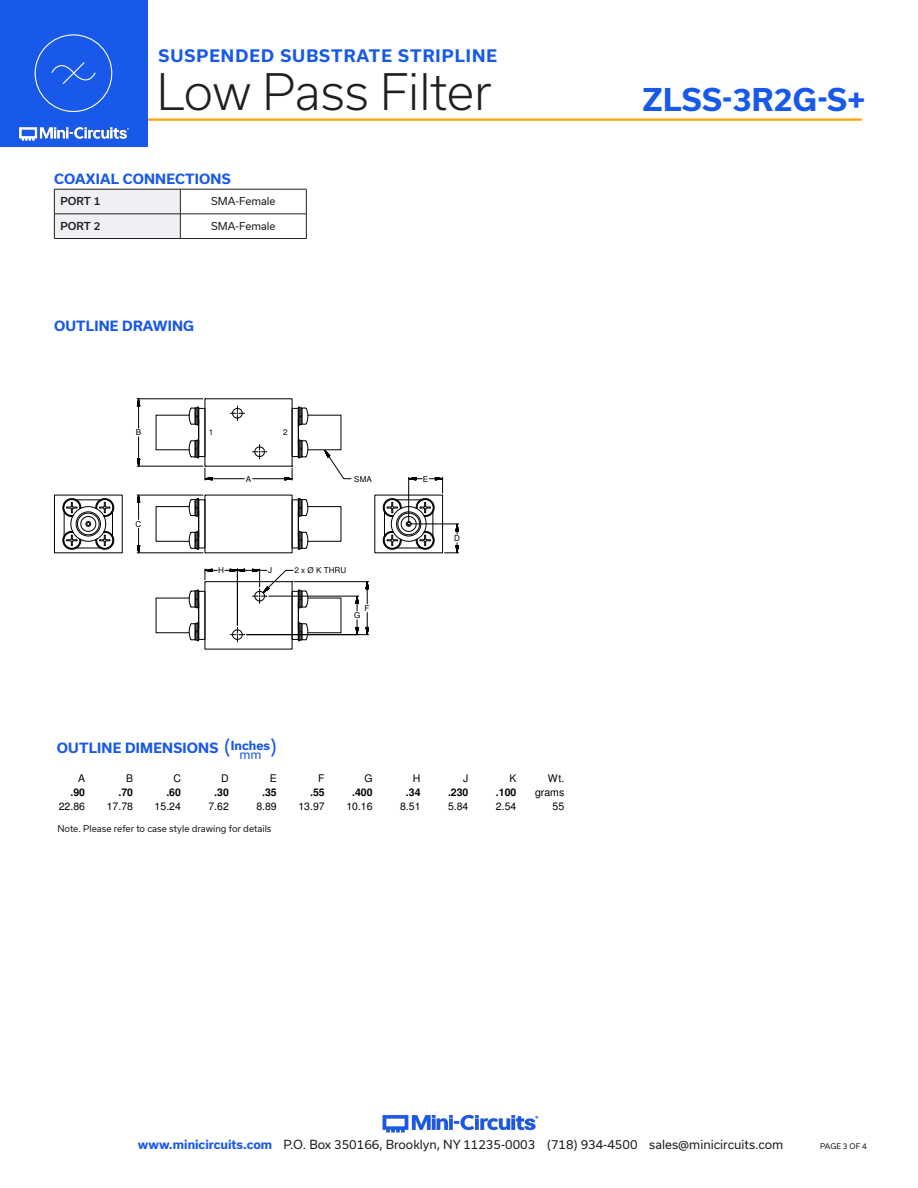
<style>
.page{position:relative;width:918px;height:1188px;background:#fff}
.page>*{position:absolute;margin:0;border:0;box-sizing:border-box;transform-origin:0 0}
.t1{font:300 48px "Usual";color:#231f20}
.t2{font:700 30px "Usual";letter-spacing:.005em;color:#1859ea}
.Blue_Headers{font:19.5px "Usual";color:#1859ea}
.t3{font:700 16.5px "Usual";letter-spacing:.065em;color:#1859ea}
.Blue_Headers-2{font:700 13.5px "Usual";letter-spacing:.015em;color:#1859ea}
.t4{font:12px "Usual";color:#231f20}
.Blue_Headers-3{font:700 12px "Usual";color:#1859ea}
.Blue_Headers-4{font:12px "Usual";color:#1859ea}
.t5{font:10.5px/13.8px "Helvetica";color:#000;text-align:right}
.Table_Body_Center{font:10.5px "Usual";color:#231f20}
.Table_Header_Left_Ju{font:500 10.5px "Usual";color:#231f20}
.Notes{font:9px "Usual";color:#231f20}
.t6{font:8.1px "Helvetica";color:#000}
.t7{font:7.5px "Usual";color:#231f20}
.s1{font-weight:700}
.s2{font-weight:700;color:#1859ea}
</style>
<div class="page">
<hr style="left:917px;top:0;width:1px;height:147px;background:#1859ea">
<hr style="left:129px;top:118px;width:733px;height:3px;background:#ffa300">
<div style="left:0;top:0;width:147px;height:147px;background:#1859ea"></div>
<img style="left:19px;top:126px;width:110px;height:15px">
<div style="left:35px;top:34px;width:77px;height:78px;border:1px solid #fff;border-radius:50%"></div>
<svg style="left:51px;top:62px;width:45px;height:22px"></svg>
<img style="left:382px;top:1114px;width:157px;height:19px">
<div style="left:54px;top:189px;width:126px;height:25px;background:#efeff4"></div>
<div style="left:54px;top:214px;width:126px;height:24px;background:#efeff4"></div>
<hr style="left:54px;top:189px;width:126px;height:1px;background:#231f20">
<hr style="left:180px;top:189px;width:127px;height:1px;background:#231f20">
<hr style="left:54px;top:214px;width:126px;height:1px;background:#231f20">
<svg style="left:54px;top:189px;width:1px;height:49px"></svg>
<hr style="left:180px;top:214px;width:127px;height:1px;background:#231f20">
<svg style="left:180px;top:189px;width:1px;height:49px"></svg>
<svg style="left:306px;top:189px;width:1px;height:49px"></svg>
<hr style="left:54px;top:238px;width:126px;height:1px;background:#231f20">
<hr style="left:180px;top:238px;width:127px;height:1px;background:#231f20">
<div style="left:292px;top:408px;width:6px;height:49px;border:1px solid #000"></div>
<svg style="left:298px;top:407px;width:10px;height:51px"></svg>
<div style="left:199px;top:408px;width:6px;height:49px;border:1px solid #000"></div>
<svg style="left:189px;top:407px;width:10px;height:51px"></svg>
<div style="left:292px;top:500px;width:6px;height:48px;border:1px solid #000"></div>
<svg style="left:298px;top:499px;width:10px;height:50px"></svg>
<div style="left:199px;top:500px;width:6px;height:48px;border:1px solid #000"></div>
<svg style="left:189px;top:499px;width:10px;height:50px"></svg>
<svg style="left:252px;top:445px;width:15px;height:14px"></svg>
<svg style="left:230px;top:406px;width:15px;height:14px"></svg>
<svg style="left:383px;top:499px;width:51px;height:50px"></svg>
<svg style="left:63px;top:499px;width:51px;height:50px"></svg>
<div style="left:199px;top:591px;width:6px;height:48px;border:1px solid #000"></div>
<svg style="left:189px;top:590px;width:10px;height:51px"></svg>
<svg style="left:325px;top:450px;width:26px;height:29px"></svg>
<hr style="left:212px;top:478px;width:32px;height:1px;background:#000">
<hr style="left:253px;top:478px;width:32px;height:1px;background:#000">
<svg style="left:205px;top:468px;width:7px;height:12px"></svg>
<svg style="left:285px;top:468px;width:8px;height:12px"></svg>
<hr style="left:137px;top:466px;width:66px;height:1px;background:#000">
<hr style="left:137px;top:399px;width:66px;height:1px;background:#000">
<svg style="left:137px;top:437px;width:3px;height:30px"></svg>
<svg style="left:137px;top:398px;width:3px;height:30px"></svg>
<hr style="left:137px;top:553px;width:66px;height:1px;background:#000">
<hr style="left:137px;top:495px;width:66px;height:1px;background:#000">
<svg style="left:137px;top:528px;width:3px;height:25px"></svg>
<svg style="left:137px;top:495px;width:3px;height:24px"></svg>
<svg style="left:205px;top:569px;width:12px;height:11px"></svg>
<hr style="left:294px;top:581px;width:75px;height:1px;background:#000">
<hr style="left:247px;top:634px;width:122px;height:1px;background:#000">
<svg style="left:366px;top:581px;width:3px;height:23px"></svg>
<svg style="left:366px;top:612px;width:3px;height:23px"></svg>
<hr style="left:269px;top:596px;width:90px;height:1px;background:#000">
<svg style="left:356px;top:620px;width:2px;height:14px"></svg>
<svg style="left:356px;top:597px;width:2px;height:14px"></svg>
<hr style="left:408px;top:477px;width:1px;height:45px;background:#000">
<svg style="left:408px;top:477px;width:14px;height:3px"></svg>
<svg style="left:429px;top:477px;width:14px;height:16px"></svg>
<hr style="left:411px;top:524px;width:48px;height:1px;background:#000">
<svg style="left:445px;top:543px;width:14px;height:11px"></svg>
<svg style="left:456px;top:525px;width:2px;height:9px"></svg>
<svg style="left:225px;top:569px;width:83px;height:73px"></svg>
<h3 class="t3" style="left:158px;top:46px;width:340px">SUSPENDED SUBSTRATE STRIPLINE</h3>
<h1 class="t1" style="left:157px;top:64px;width:336px">Low Pass Filter</h1>
<p class="Blue_Headers-2" style="left:54px;top:171px;width:178px">COAXIAL CONNECTIONS</p>
<p class="Table_Header_Left_Ju" style="left:60px;top:195px;width:42px">PORT 1</p>
<p class="Table_Body_Center" style="left:211px;top:195px;width:66px">SMA-Female</p>
<p class="Table_Header_Left_Ju" style="left:60px;top:220px;width:42px">PORT 2</p>
<p class="Table_Body_Center" style="left:211px;top:220px;width:66px">SMA-Female</p>
<p class="Blue_Headers-2" style="left:54px;top:318px;width:142px">OUTLINE DRAWING</p>
<p class="t6" style="left:136px;top:428px;width:7px">B</p>
<p class="t6" style="left:136px;top:519px;width:7px">C</p>
<p class="t6" style="left:209px;top:428px;width:6px">1</p>
<p class="t6" style="left:283px;top:428px;width:6px">2</p>
<p class="t6" style="left:246px;top:474px;width:7px">A</p>
<p class="t6" style="left:354px;top:474px;width:19px">SMA</p>
<p class="t6" style="left:218px;top:566px;width:7px">H</p>
<p class="t6" style="left:268px;top:566px;width:6px">J</p>
<p class="t6" style="left:294px;top:566px;width:53px">2 x Ø K THRU</p>
<p class="t6" style="left:365px;top:604px;width:6px">F</p>
<p class="t6" style="left:354px;top:611px;width:8px">G</p>
<p class="Blue_Headers-2" style="left:57px;top:740px;width:163px">OUTLINE DIMENSIONS</p>
<p class="Blue_Headers" style="left:224px;top:737px;width:8px">(</p>
<p class="Blue_Headers-3" style="left:231px;top:738px;width:41px">Inches</p>
<p class="Blue_Headers" style="left:270px;top:737px;width:8px">)</p>
<p class="Blue_Headers-4" style="left:239px;top:747px;width:24px">mm</p>
<p class="t6" style="left:423px;top:474px;width:7px">E</p>
<p class="t6" style="left:454px;top:534px;width:7px">D</p>
<p class="t5" style="left:59px;top:772px;width:28px">A<br><span class="s1">.90<br></span>22.86</p>
<p class="t5" style="left:107px;top:772px;width:28px">B<br><span class="s1">.70<br></span>17.78</p>
<p class="t5" style="left:155px;top:772px;width:28px">C<br><span class="s1">.60<br></span>15.24</p>
<p class="t5" style="left:208px;top:772px;width:22px">D <span class="s1">.30<br></span>7.62</p>
<p class="t5" style="left:256px;top:772px;width:22px">E <span class="s1">.35<br></span>8.89</p>
<p class="t5" style="left:298px;top:772px;width:28px">F<br><span class="s1">.55<br></span>13.97</p>
<p class="t5" style="left:346px;top:772px;width:28px">G <span class="s1">.400<br></span>10.16</p>
<p class="t5" style="left:400px;top:772px;width:22px">H <span class="s1">.34<br></span>8.51</p>
<p class="t5" style="left:448px;top:772px;width:22px;text-align:justify;text-indent:15px">J <span class="s1">.230<br></span>5.84</p>
<p class="t5" style="left:496px;top:772px;width:22px;text-align:justify;text-indent:13px">K <span class="s1">.100<br></span>2.54</p>
<p class="t5" style="left:535px;top:772px;width:31px">Wt. grams<br>55</p>
<p class="Notes" style="left:57px;top:823px;width:216px">Note. Please refer to case style drawing for details</p>
<h2 class="t2" style="left:642px;top:83px;width:225px">ZLSS-3R2G-S+</h2>
<p class="t4" style="left:138px;top:1137px;width:647px"><span class="s2">www.minicircuits.com</span> P.O. Box 350166, Brooklyn, NY 11235-0003 (718) 934-4500 sales@minicircuits.com</p>
<p class="t7" style="left:820px;top:1142px;width:48px">PAGE 3 OF 4</p>
</div>
